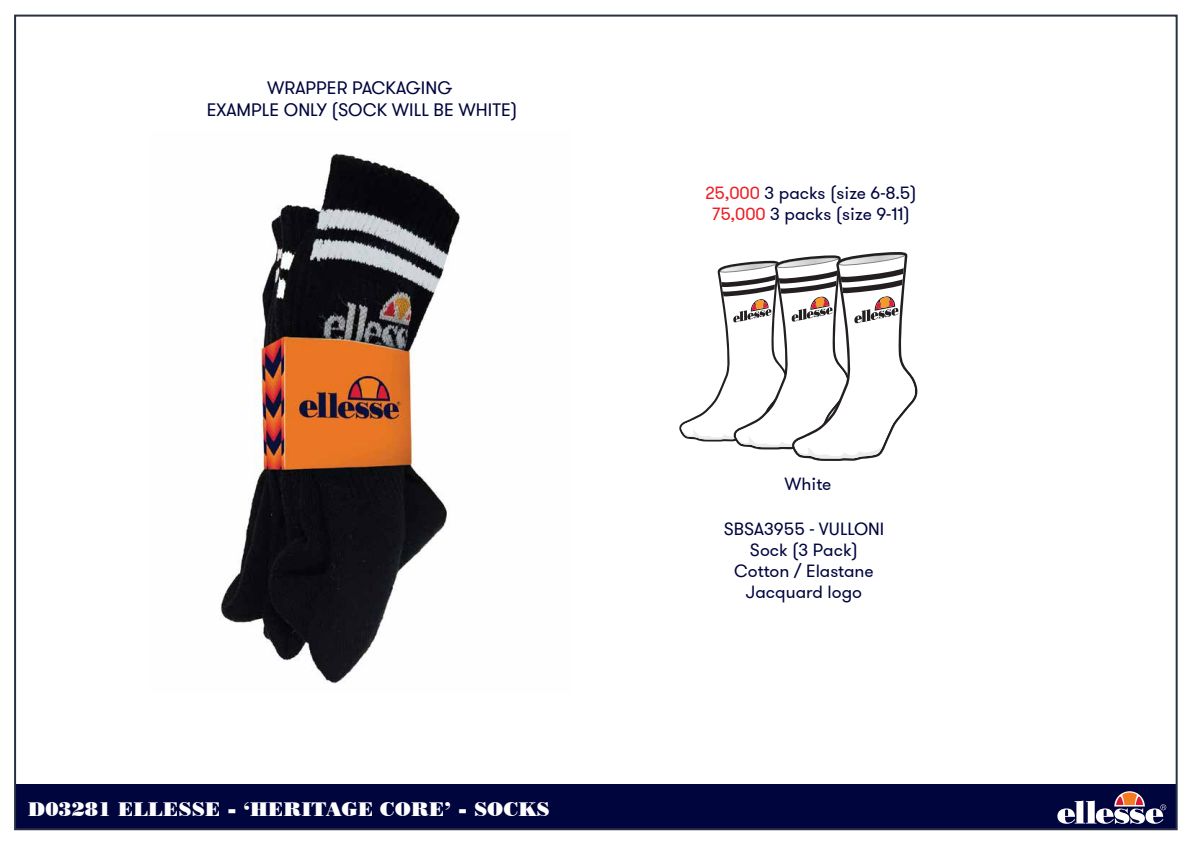
<style>
.page{position:relative;width:1191px;height:842px;background:#fff}
.page>*{position:absolute;margin:0;border:0;box-sizing:border-box;transform-origin:0 0}
.t1{font:19.8px "Poster Bodoni BT";color:#fff}
.t2{font:18px/21.6px "GT Walsheim";color:#00053e;text-align:center}
.t3{font:17.6px/21.1px "GT Walsheim";color:#00053e;text-align:center}
.s1{color:#ed1d24}
</style>
<div class="page">
<div style="left:15px;top:784px;width:1161px;height:46px;background:#00053e"></div>
<svg style="left:1057px;top:791px;width:109px;height:33px"></svg>
<svg style="left:679px;top:252px;width:239px;height:209px"></svg>
<img style="left:220px;top:153px;width:240px;height:531px">
<p class="t2" style="left:207px;top:77px;width:312px">WRAPPER PACKAGING<br>EXAMPLE ONLY (SOCK WILL BE WHITE)</p>
<p class="t1" style="left:28px;top:796px;width:523px">D03281 ELLESSE - ‘HERITAGE CORE’ - SOCKS</p>
<p class="t3" style="left:705px;top:182px;width:213px"><span class="s1">25,000</span> 3 packs (size 6-8.5)<br><span class="s1">75,000</span> 3 packs (size 9-11)</p>
<p class="t3" style="left:784px;top:473px;width:48px">White</p>
<p class="t3" style="left:723px;top:518px;width:162px">SBSA3955 - VULLONI<br>Sock (3 Pack)<br>Cotton / Elastane<br>Jacquard logo</p>
</div>
